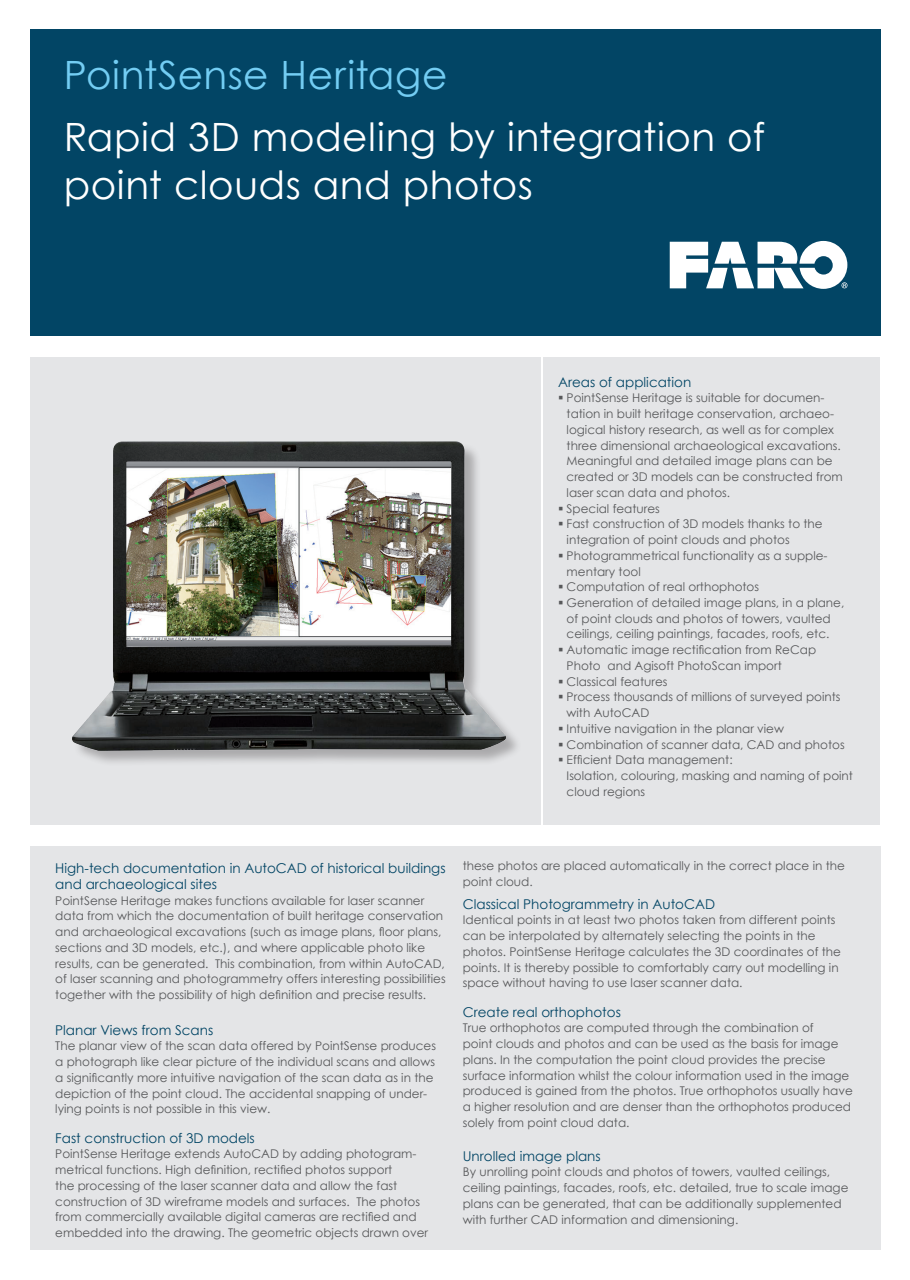
<style>
.page{position:relative;width:910px;height:1280px;background:#fff}
.page>*{position:absolute;margin:0;border:0;box-sizing:border-box;transform-origin:0 0}
.t1{font:39px/48px "Century Gothic";letter-spacing:.015em;color:#fff}
.t2{font:39px "Century Gothic";letter-spacing:.015em;color:#73cdf3}
.t3{font:13.5px/16.2px "Century Gothic";color:#024565}
.t4{font:12px/15.8px "Century Gothic";color:#57585a}
</style>
<div class="page">
<div style="left:30px;top:30px;width:850px;height:306px;background:#024565"></div>
<svg style="left:670px;top:241px;width:177px;height:48px"></svg>
<div style="left:543px;top:357px;width:337px;height:468px;background:#e4e5e7"></div>
<div style="left:30px;top:357px;width:510px;height:468px;background:#e4e5e7"></div>
<div style="left:30px;top:846px;width:850px;height:404px;background:#e4e5e7"></div>
<img style="left:72px;top:432px;width:469px;height:350px">
<h1 class="t2" style="left:64px;top:47px;width:385px">PointSense Heritage</h1>
<h1 class="t1" style="left:64px;top:112px;width:703px">Rapid 3D modeling by integration of point clouds and photos</h1>
<p class="t3" style="left:558px;top:373px;width:135px">Areas of application</p>
<p class="t4" style="left:567px;top:390px;width:288px">PointSense Heritage is suitable for documen&shy;tation in built heritage conservation, archaeo&shy;logical history research, as well as for complex three dimensional archaeological excavations.<br>Meaningful and detailed image plans can be created or 3D models can be constructed from laser scan data and photos.<br>Special features<br>Fast construction of 3D models thanks to the integration of point clouds and photos Photogrammetrical functionality as a supple&shy;mentary tool<br>Computation of real orthophotos<br>Generation of detailed image plans, in a plane, of point clouds and photos of towers, vaulted ceilings, ceiling paintings, facades, roofs, etc.<br>Automatic image rectification from ReCap Photo and Agisoft PhotoScan import<br>Classical features<br>Process thousands of millions of surveyed points with AutoCAD<br>Intuitive navigation in the planar view Combination of scanner data, CAD and photos Efficient Data management:<br>Isolation, colouring, masking and naming of point cloud regions</p>
<p class="t3" style="left:55px;top:859px;width:392px">High-tech documentation in AutoCAD of historical buildings and archaeological sites</p>
<p class="t4" style="left:55px;top:892px;width:392px">PointSense Heritage makes functions available for laser scanner data from which the documentation of built heritage conservation and archaeological excavations (such as image plans, floor plans, sections and 3D models, etc.), and where applicable photo like results, can be generated. This combination, from within AutoCAD, of laser scanning and photogrammetry offers interesting possibilities together with the possibility of high definition and precise results.</p>
<p class="t3" style="left:55px;top:1021px;width:160px">Planar Views from Scans</p>
<p class="t4" style="left:55px;top:1038px;width:382px">The planar view of the scan data offered by PointSense produces a photograph like clear picture of the individual scans and allows a significantly more intuitive navigation of the scan data as in the depiction of the point cloud. The accidental snapping of under&shy;lying points is not possible in this view.</p>
<p class="t3" style="left:55px;top:1129px;width:201px">Fast construction of 3D models</p>
<p class="t4" style="left:55px;top:1146px;width:374px">PointSense Heritage extends AutoCAD by adding photogram&shy;metrical functions. High definition, rectified photos support<br>the processing of the laser scanner data and allow the fast construction of 3D wireframe models and surfaces. The photos from commercially available digital cameras are rectified and embedded into the drawing. The geometric objects drawn over</p>
<p class="t4" style="left:463px;top:857px;width:384px">these photos are placed automatically in the correct place in the point cloud.</p>
<p class="t3" style="left:463px;top:895px;width:254px">Classical Photogrammetry in AutoCAD</p>
<p class="t4" style="left:463px;top:912px;width:380px">Identical points in at least two photos taken from different points can be interpolated by alternately selecting the points in the photos. PointSense Heritage calculates the 3D coordinates of the points. It is thereby possible to comfortably carry out modelling in space without having to use laser scanner data.</p>
<p class="t3" style="left:463px;top:1003px;width:160px">Create real orthophotos</p>
<p class="t4" style="left:463px;top:1020px;width:392px">True orthophotos are computed through the combination of<br>point clouds and photos and can be used as the basis for image plans. In the computation the point cloud provides the precise surface information whilst the colour information used in the image produced is gained from the photos. True orthophotos usually have a higher resolution and are denser than the orthophotos produced solely from point cloud data.</p>
<p class="t3" style="left:463px;top:1147px;width:139px">Unrolled image plans</p>
<p class="t4" style="left:463px;top:1164px;width:387px">By unrolling point clouds and photos of towers, vaulted ceilings, ceiling paintings, facades, roofs, etc. detailed, true to scale image plans can be generated, that can be additionally supplemented with further CAD information and dimensioning.</p>
</div>
